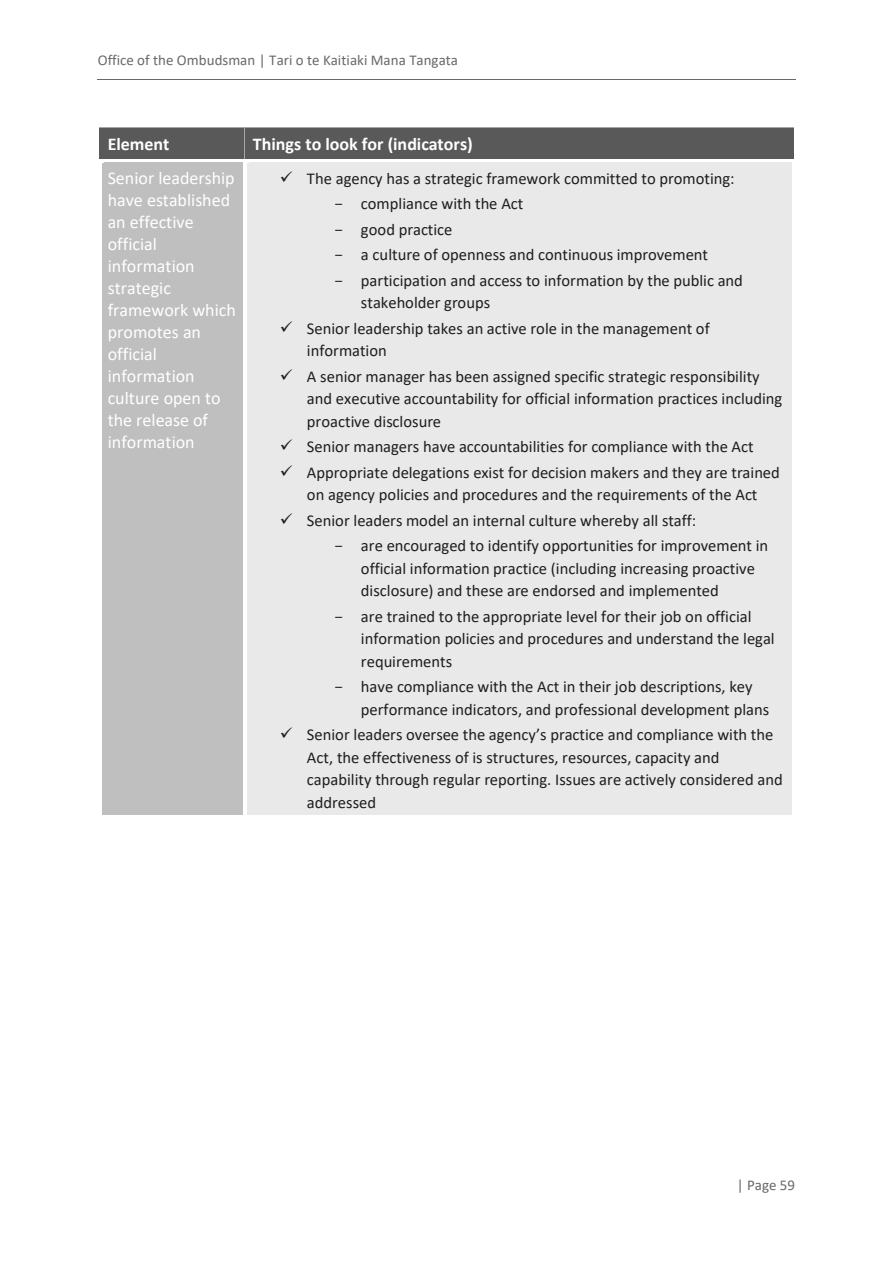
<style>
.page{position:relative;width:893px;height:1263px;background:#fff}
.page>*{position:absolute;margin:0;border:0;box-sizing:border-box;transform-origin:0 0}
.t1{font:18px/22px "Calibri";color:#fff}
.t2{font:700 18px "Calibri";color:#fff}
.t3{font:16.5px/22.5px "Calibri";color:#1e1e1e}
.t4{font:15px "Calibri";color:#696969}
.s1{font-family:"Courier New"}
</style>
<div class="page">
<hr style="left:97px;top:79px;width:699px;height:1px;background:#696969">
<div style="left:100px;top:128px;width:144px;height:31px;background:#595959"></div>
<div style="left:245px;top:128px;width:548px;height:31px;background:#595959"></div>
<hr style="left:100px;top:128px;width:144px;height:1px;background:#a6a6a6">
<hr style="left:245px;top:128px;width:548px;height:1px;background:#a6a6a6">
<hr style="left:99px;top:128px;width:1px;height:31px;background:#595959">
<hr style="left:244px;top:128px;width:1px;height:31px;background:#a6a6a6">
<hr style="left:793px;top:128px;width:1px;height:31px;background:#595959">
<div style="left:101px;top:163px;width:142px;height:652px;background:#bfbfbf"></div>
<div style="left:246px;top:163px;width:546px;height:652px;background:#e9e9e9"></div>
<svg style="left:104px;top:162px;width:139px;height:1px"></svg>
<svg style="left:250px;top:162px;width:542px;height:1px"></svg>
<p class="t4" style="left:98px;top:54px;width:362px">Office of the Ombudsman | Tari o te Kaitiaki Mana Tangata</p>
<p class="t2" style="left:108px;top:136px;width:63px">Element</p>
<p class="t2" style="left:253px;top:136px;width:221px">Things to look for (indicators)</p>
<p class="t1" style="left:108px;top:169px;width:130px">Senior leadership have established an effective official information strategic framework which promotes an official information culture open to the release of information</p>
<p class="t3" style="left:280px;top:168px;width:456px">✓ The agency has a strategic framework committed to promoting:</p>
<p class="t3" style="left:334px;top:194px;width:191px"><span class="s1">-</span> compliance with the Act</p>
<p class="t3" style="left:334px;top:219px;width:120px"><span class="s1">-</span> good practice</p>
<p class="t3" style="left:334px;top:245px;width:376px"><span class="s1">-</span> a culture of openness and continuous improvement</p>
<p class="t3" style="left:361px;top:270px;width:383px;text-indent:-27px"><span class="s1">-</span> participation and access to information by the public and stakeholder groups</p>
<p class="t3" style="left:307px;top:318px;width:404px;text-indent:-27px">✓ Senior leadership takes an active role in the management of information</p>
<p class="t3" style="left:307px;top:366px;width:477px;text-indent:-27px">✓ A senior manager has been assigned specific strategic responsibility and executive accountability for official information practices including proactive disclosure</p>
<p class="t3" style="left:280px;top:437px;width:475px">✓ Senior managers have accountabilities for compliance with the Act</p>
<p class="t3" style="left:280px;top:462px;width:501px;text-align:center">✓ Appropriate delegations exist for decision makers and they are trained on agency policies and procedures and the requirements of the Act</p>
<p class="t3" style="left:280px;top:510px;width:418px">✓ Senior leaders model an internal culture whereby all staff:</p>
<p class="t3" style="left:361px;top:536px;width:409px;text-indent:-27px"><span class="s1">-</span> are encouraged to identify opportunities for improvement in official information practice (including increasing proactive disclosure) and these are endorsed and implemented</p>
<p class="t3" style="left:361px;top:606px;width:415px;text-indent:-27px"><span class="s1">-</span> are trained to the appropriate level for their job on official information policies and procedures and understand the legal requirements</p>
<p class="t3" style="left:361px;top:677px;width:410px;text-indent:-27px"><span class="s1">-</span> have compliance with the Act in their job descriptions, key performance indicators, and professional development plans</p>
<p class="t3" style="left:307px;top:725px;width:477px;text-indent:-27px">✓ Senior leaders oversee the agency’s practice and compliance with the Act, the effectiveness of is structures, resources, capacity and capability through regular reporting. Issues are actively considered and addressed</p>
<p class="t4" style="left:737px;top:1179px;width:60px">| Page 59</p>
</div>
